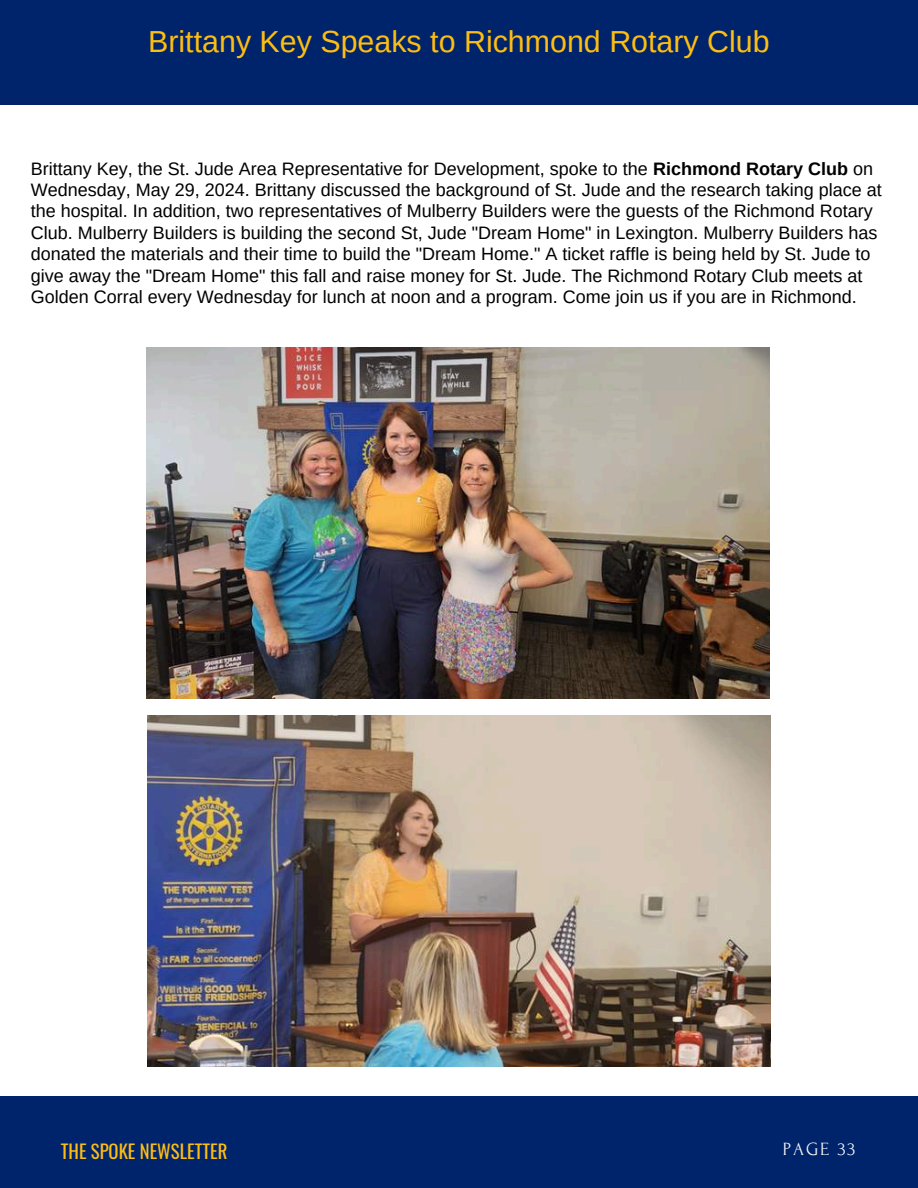
<style>
.page{position:relative;width:918px;height:1188px;background:#fff}
.page>*{position:absolute;margin:0;border:0;box-sizing:border-box;transform-origin:0 0}
.t1{font:30.45px "Arimo";color:#febd11}
.t2{font:18.75px "Oswald";color:#febd11}
.t3{font:18.6px "Forum";letter-spacing:.1em;color:#fafafa}
.t4{font:18px/21.3px "Arimo";color:#000}
.s1{font-weight:700}
</style>
<div class="page">
<div style="left:0;top:1096px;width:918px;height:92px;background:#00246c"></div>
<div style="left:0;top:0;width:918px;height:104px;background:#00246c"></div>
<img style="left:147px;top:347px;width:623px;height:351px">
<img style="left:148px;top:715px;width:623px;height:351px">
<h1 class="t1" style="left:148px;top:25px;width:623px">Brittany Key Speaks to Richmond Rotary Club</h1>
<p class="t4" style="left:31px;top:158px;width:852px">Brittany Key, the St. Jude Area Representative for Development, spoke to the <span class="s1">Richmond Rotary Club</span> on Wednesday, May 29, 2024. Brittany discussed the background of St. Jude and the research taking place at the hospital. In addition, two representatives of Mulberry Builders were the guests of the Richmond Rotary Club. Mulberry Builders is building the second St, Jude "Dream Home" in Lexington. Mulberry Builders has donated the materials and their time to build the "Dream Home." A ticket raffle is being held by St. Jude to give away the "Dream Home" this fall and raise money for St. Jude. The Richmond Rotary Club meets at Golden Corral every Wednesday for lunch at noon and a program. Come join us if you are in Richmond.</p>
<p class="t2" style="left:61px;top:1137px;width:168px">THE SPOKE NEWSLETTER</p>
<p class="t3" style="left:783px;top:1139px;width:74px">PAGE 33</p>
</div>
